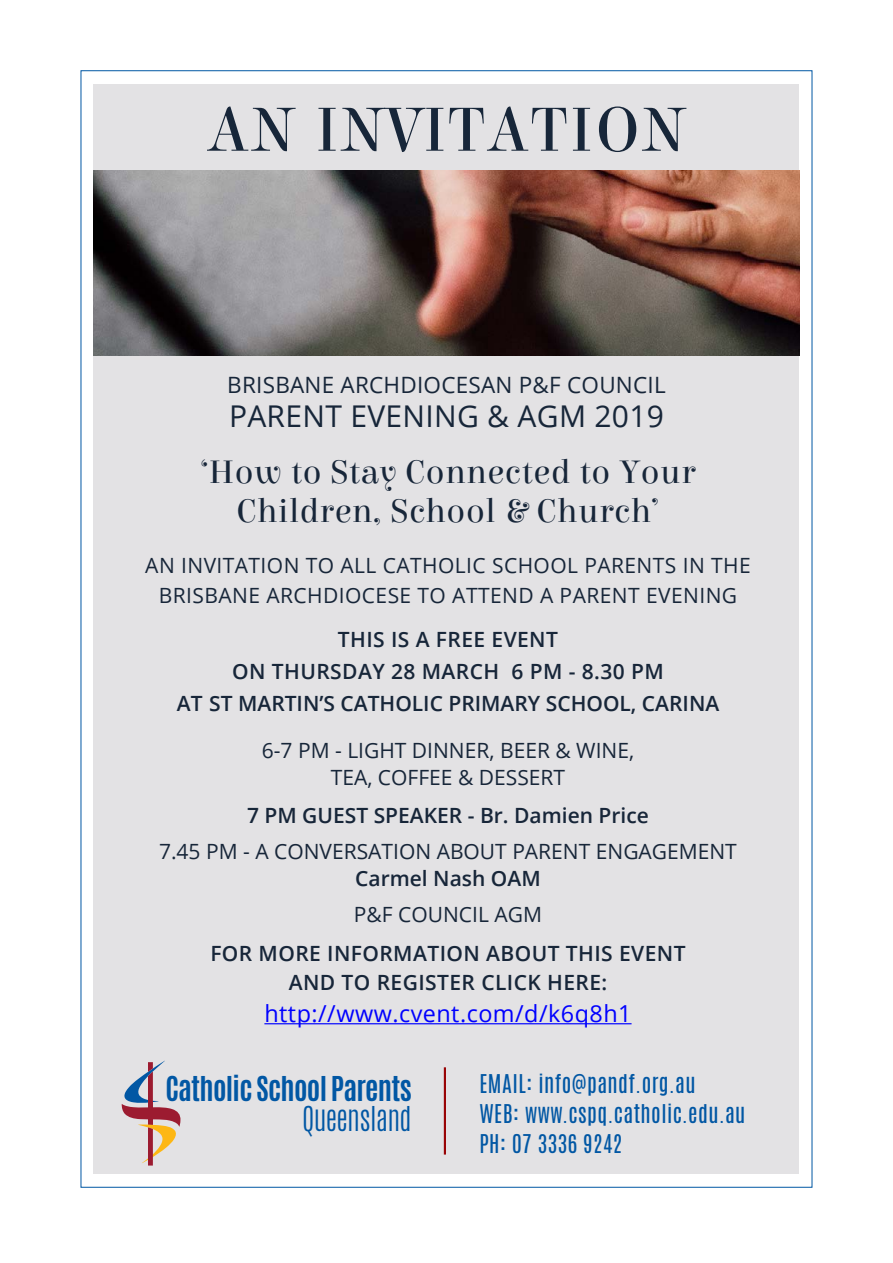
<style>
.page{position:relative;width:893px;height:1263px;background:#fff}
.page>*{position:absolute;margin:0;border:0;box-sizing:border-box;transform-origin:0 0}
.t1{font:66px "Elsie";letter-spacing:.04em;color:#172639}
.t2{font:34.5px/39px "Elsie";letter-spacing:.02em;color:#172639;text-align:center}
.t3{font:30px "Open Sans";letter-spacing:.01em;color:#172639}
.t4{font:700 28.65px "Antonio";letter-spacing:-.025em;color:#0157a4}
.t5{font:300 28.65px "Antonio";letter-spacing:-.025em;color:#0157a4}
.t6{font:23.4px "Open Sans";letter-spacing:.02em;color:#00f}
.t7{font:22.5px "Open Sans";letter-spacing:.01em;color:#172639}
.t8{font:21.6px/30.3px "Antonio";letter-spacing:.02em;color:#0157a4}
.t9{font:21px/30px "Open Sans";letter-spacing:.01em;color:#172639;text-align:center}
.t10{font:600 21px/32px "Open Sans";color:#172639;text-align:center}
.t11{font:600 21px/28.3px "Open Sans";letter-spacing:.02em;color:#172639;text-align:center}
</style>
<div class="page">
<div style="left:94px;top:85px;width:705px;height:1089px;background:#e3e2e4"></div>
<hr style="left:264px;top:1023px;width:368px;height:1px;background:#00f">
<img style="left:94px;top:170px;width:705px;height:185px">
<hr style="left:444px;top:1067px;width:2px;height:87px;background:#990406">
<svg style="left:122px;top:1060px;width:59px;height:105px"></svg>
<h1 class="t1" style="left:207px;top:93px;width:481px">AN INVITATION</h1>
<p class="t7" style="left:227px;top:369px;width:440px">BRISBANE ARCHDIOCESAN P&amp;F COUNCIL</p>
<h3 class="t3" style="left:229px;top:396px;width:437px">PARENT EVENING &amp; AGM 2019</h3>
<h2 class="t2" style="left:200px;top:452px;width:497px">‘How to Stay Connected to Your<br>Children, School &amp; Church’</h2>
<p class="t9" style="left:145px;top:550px;width:607px">AN INVITATION TO ALL CATHOLIC SCHOOL PARENTS IN THE<br>BRISBANE ARCHDIOCESE TO ATTEND A PARENT EVENING</p>
<p class="t10" style="left:177px;top:623px;width:544px">THIS IS A FREE EVENT<br>ON THURSDAY 28 MARCH 6 PM - 8.30 PM<br>AT ST MARTIN’S CATHOLIC PRIMARY SCHOOL, CARINA</p>
<p class="t9" style="left:262px;top:736px;width:374px;line-height:27px">6-7 PM - LIGHT DINNER, BEER &amp; WINE,<br>TEA, COFFEE &amp; DESSERT</p>
<p class="t10" style="left:247px;top:799px;width:403px">7 PM GUEST SPEAKER - Br. Damien Price</p>
<p class="t9" style="left:159px;top:836px;width:579px">7.45 PM - A CONVERSATION ABOUT PARENT ENGAGEMENT</p>
<p class="t10" style="left:355px;top:862px;width:187px">Carmel Nash OAM</p>
<p class="t9" style="left:354px;top:899px;width:190px">P&amp;F COUNCIL AGM</p>
<p class="t11" style="left:210px;top:939px;width:477px">FOR MORE INFORMATION ABOUT THIS EVENT<br>AND TO REGISTER CLICK HERE:</p>
<p class="t6" style="left:264px;top:997px;width:369px">http://www.cvent.com/d/k6q8h1</p>
<h3 class="t4" style="left:166px;top:1067px;width:248px">Catholic School Parents</h3>
<h3 class="t5" style="left:302px;top:1098px;width:111px">Queensland</h3>
<p class="t8" style="left:479px;top:1069px;width:268px">EMAIL: info@pandf.org.au<br>WEB: www.cspq.catholic.edu.au<br>PH: 07 3336 9242</p>
</div>
